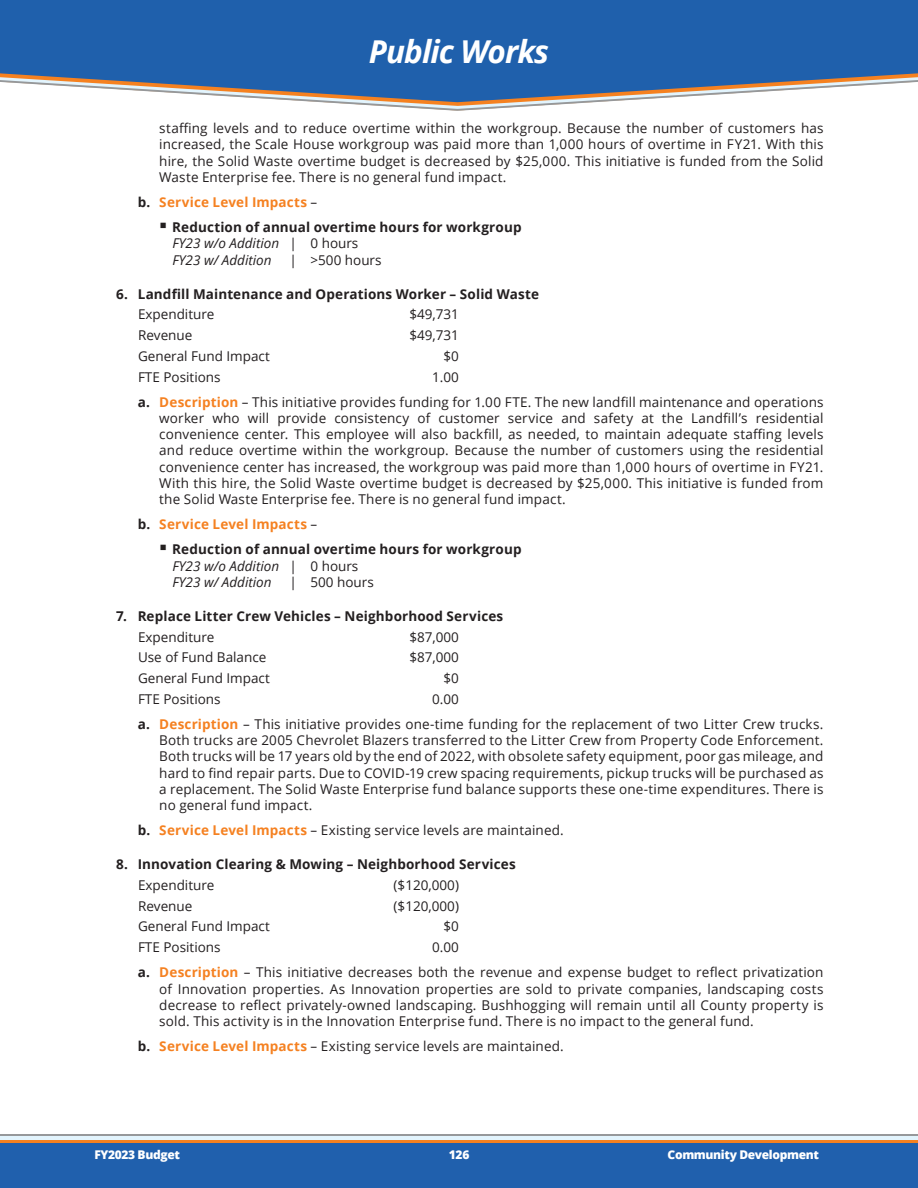
<style>
.page{position:relative;width:918px;height:1188px;background:#fff}
.page>*{position:absolute;margin:0;border:0;box-sizing:border-box;transform-origin:0 0}
.t1{font:italic 700 31.5px "Open Sans";letter-spacing:-.03em;color:#fff}
.BI_Tabs{font:13.5px/16.2px "Open Sans";letter-spacing:.005em;color:#231f20;text-align:justify}
.t2{font:700 13.5px "Open Sans";letter-spacing:.01em;color:#231f20}
.SLI_Additions{font:italic 13.5px "Open Sans";color:#231f20}
.t3{font:700 13.5px "Open Sans";letter-spacing:.015em;color:#f58121}
.SLI_Additions-2{font:13.5px "Open Sans";color:#231f20}
.t4{font:800 12px "Open Sans";letter-spacing:-.03em;color:#fff}
.s1{color:#231f20}
.s2{font-weight:400;color:#231f20}
.s3{font-style:normal}
.s4{font-weight:700}
.s5{font-weight:700;color:#f58121}
</style>
<div class="page">
<div style="left:0;top:0;width:918px;height:68px;background:#1f60ac"></div>
<svg style="left:0;top:68px;width:918px;height:43px"></svg>
<div style="left:0;top:1135px;width:918px;height:53px;background:#2060ad"></div>
<div style="left:0;top:1135px;width:918px;height:8px;background:#f58120"></div>
<div style="left:0;top:1135px;width:918px;height:5px;background:#e2f4fd"></div>
<hr style="left:0;top:1135px;width:918px;height:1px;background:#96989a">
<p class="t1" style="left:369px;top:29px;width:182px">Public Works</p>
<p class="BI_Tabs" style="left:159px;top:120px;width:666px">staffing levels and to reduce overtime within the workgroup. Because the number of customers has increased, the Scale House workgroup was paid more than 1,000 hours of overtime in FY21. With this hire, the Solid Waste overtime budget is decreased by $25,000. This initiative is funded from the Solid Waste Enterprise fee. There is no general fund impact.</p>
<p class="t3" style="left:138px;top:193px;width:181px"><span class="s1">b.</span> Service Level Impacts <span class="s2">–</span></p>
<p class="t2" style="left:159px;top:218px;width:364px">▪ Reduction of annual overtime hours for workgroup</p>
<p class="SLI_Additions" style="left:172px;top:234px;width:187px">FY23 w/o Addition <span class="s3">| 0 hours</span></p>
<p class="SLI_Additions" style="left:172px;top:250px;width:101px">FY23 w/ Addition</p>
<p class="SLI_Additions-2" style="left:290px;top:250px;width:94px">| &gt;500 hours</p>
<p class="t2" style="left:116px;top:284px;width:424px">6. Landfill Maintenance and Operations Worker – Solid Waste</p>
<p class="BI_Tabs" style="left:138px;top:306px;width:78px">Expenditure</p>
<p class="BI_Tabs" style="left:409px;top:306px;width:51px">$49,731</p>
<p class="BI_Tabs" style="left:138px;top:327px;width:56px">Revenue</p>
<p class="BI_Tabs" style="left:409px;top:327px;width:51px">$49,731</p>
<p class="BI_Tabs" style="left:138px;top:348px;width:133px">General Fund Impact</p>
<p class="BI_Tabs" style="left:444px;top:348px;width:17px">$0</p>
<p class="BI_Tabs" style="left:138px;top:368px;width:84px">FTE Positions</p>
<p class="BI_Tabs" style="left:432px;top:368px;width:28px">1.00</p>
<p class="BI_Tabs" style="left:159px;top:393px;width:666px;text-indent:-22px"><span class="s4">a.</span> <span class="s5">Description</span> – This initiative provides funding for 1.00 FTE. The new landfill maintenance and operations worker who will provide consistency of customer service and safety at the Landfill’s residential convenience center. This employee will also backfill, as needed, to maintain adequate staffing levels and reduce overtime within the workgroup. Because the number of customers using the residential convenience center has increased, the workgroup was paid more than 1,000 hours of overtime in FY21.<br>With this hire, the Solid Waste overtime budget is decreased by $25,000. This initiative is funded from the Solid Waste Enterprise fee. There is no general fund impact.</p>
<p class="t3" style="left:138px;top:515px;width:181px"><span class="s1">b.</span> Service Level Impacts <span class="s2">–</span></p>
<p class="t2" style="left:159px;top:540px;width:364px">▪ Reduction of annual overtime hours for workgroup</p>
<p class="SLI_Additions" style="left:172px;top:556px;width:187px">FY23 w/o Addition <span class="s3">| 0 hours</span></p>
<p class="SLI_Additions" style="left:172px;top:573px;width:101px">FY23 w/ Addition</p>
<p class="SLI_Additions-2" style="left:290px;top:573px;width:86px">| 500 hours</p>
<p class="t2" style="left:116px;top:607px;width:389px">7. Replace Litter Crew Vehicles – Neighborhood Services</p>
<p class="BI_Tabs" style="left:138px;top:628px;width:78px">Expenditure</p>
<p class="BI_Tabs" style="left:409px;top:628px;width:51px">$87,000</p>
<p class="BI_Tabs" style="left:138px;top:649px;width:130px">Use of Fund Balance</p>
<p class="BI_Tabs" style="left:409px;top:649px;width:51px">$87,000</p>
<p class="BI_Tabs" style="left:138px;top:670px;width:133px">General Fund Impact</p>
<p class="BI_Tabs" style="left:444px;top:670px;width:17px">$0</p>
<p class="BI_Tabs" style="left:138px;top:690px;width:84px">FTE Positions</p>
<p class="BI_Tabs" style="left:432px;top:690px;width:28px">0.00</p>
<p class="BI_Tabs" style="left:159px;top:716px;width:666px;text-indent:-22px"><span class="s4">a.</span> <span class="s5">Description</span> – This initiative provides one-time funding for the replacement of two Litter Crew trucks.<br>Both trucks are 2005 Chevrolet Blazers transferred to the Litter Crew from Property Code Enforcement.<br>Both trucks will be 17 years old by the end of 2022, with obsolete safety equipment, poor gas mileage, and hard to find repair parts. Due to COVID-19 crew spacing requirements, pickup trucks will be purchased as a replacement. The Solid Waste Enterprise fund balance supports these one-time expenditures. There is no general fund impact.</p>
<p class="BI_Tabs" style="left:138px;top:822px;width:428px"><span class="s4">b.</span> <span class="s5">Service Level Impacts</span> – Existing service levels are maintained.</p>
<p class="t2" style="left:116px;top:855px;width:401px">8. Innovation Clearing &amp; Mowing – Neighborhood Services</p>
<p class="BI_Tabs" style="left:138px;top:877px;width:78px">Expenditure</p>
<p class="BI_Tabs" style="left:394px;top:877px;width:67px">($120,000)</p>
<p class="BI_Tabs" style="left:138px;top:897px;width:56px">Revenue</p>
<p class="BI_Tabs" style="left:394px;top:897px;width:67px">($120,000)</p>
<p class="BI_Tabs" style="left:138px;top:918px;width:133px">General Fund Impact</p>
<p class="BI_Tabs" style="left:444px;top:918px;width:17px">$0</p>
<p class="BI_Tabs" style="left:138px;top:939px;width:84px">FTE Positions</p>
<p class="BI_Tabs" style="left:432px;top:939px;width:28px">0.00</p>
<p class="BI_Tabs" style="left:159px;top:964px;width:666px;text-indent:-22px"><span class="s4">a.</span> <span class="s5">Description</span> – This initiative decreases both the revenue and expense budget to reflect privatization of Innovation properties. As Innovation properties are sold to private companies, landscaping costs decrease to reflect privately-owned landscaping. Bushhogging will remain until all County property is sold. This activity is in the Innovation Enterprise fund. There is no impact to the general fund.</p>
<p class="BI_Tabs" style="left:138px;top:1038px;width:428px"><span class="s4">b.</span> <span class="s5">Service Level Impacts</span> – Existing service levels are maintained.</p>
<p class="t4" style="left:94px;top:1146px;width:87px">FY2023 Budget</p>
<p class="t4" style="left:449px;top:1146px;width:22px">126</p>
<p class="t4" style="left:668px;top:1146px;width:153px">Community Development</p>
</div>
